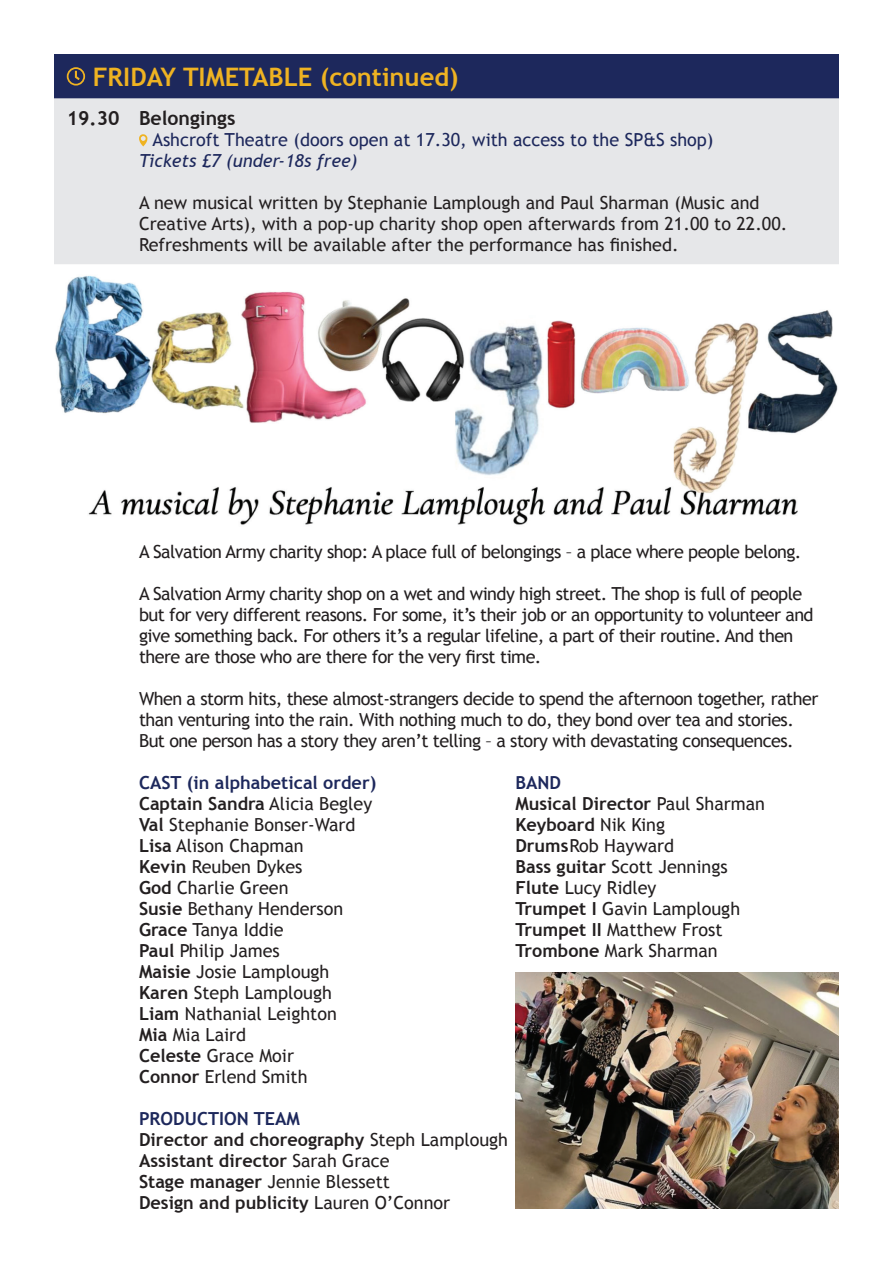
<style>
.page{position:relative;width:893px;height:1263px;background:#fff}
.page>*{position:absolute;margin:0;border:0;box-sizing:border-box;transform-origin:0 0}
.t1{font:700 25.5px "Trebuchet MS";color:#efb322}
.t2{font:700 19.5px "Trebuchet MS";color:#231f20}
.t3{font:18px/21px "Trebuchet MS";letter-spacing:-.03em;color:#231f20}
.t4{font:18px/21px "Trebuchet MS";color:#231f20}
.t5{font:700 18px "Trebuchet MS";color:#231f20}
.t6{font:18px "Trebuchet MS";color:#1d285c}
.t7{font:700 18px "Trebuchet MS";color:#1d285c}
.t8{font:italic 18px "Trebuchet MS";color:#1d285c}
.s1{font-weight:400}
.s2{font-weight:700}
</style>
<div class="page">
<div style="left:54px;top:54px;width:785px;height:44px;background:#1d285c"></div>
<div style="left:54px;top:98px;width:785px;height:163px;background:#e6e7e9"></div>
<svg style="left:67px;top:67px;width:18px;height:19px"></svg>
<svg style="left:139px;top:134px;width:8px;height:12px"></svg>
<img style="left:515px;top:972px;width:324px;height:237px">
<img style="left:54px;top:261px;width:785px;height:264px">
<p class="t1" style="left:93px;top:61px;width:367px">FRIDAY TIMETABLE (continued)</p>
<p class="t2" style="left:67px;top:106px;width:54px">19.30</p>
<p class="t2" style="left:139px;top:106px;width:98px">Belongings</p>
<p class="t6" style="left:152px;top:129px;width:563px">Ashcroft Theatre (doors open at 17.30, with access to the SP&amp;S shop)</p>
<p class="t8" style="left:139px;top:150px;width:220px">Tickets £7 (under-18s free)</p>
<p class="t4" style="left:139px;top:193px;width:650px">A new musical written by Stephanie Lamplough and Paul Sharman (Music and<br>Creative Arts), with a pop-up charity shop open afterwards from 21.00 to 22.00.<br>Refreshments will be available after the performance has finished.</p>
<p class="t3" style="left:139px;top:541px;width:664px">A Salvation Army charity shop: A place full of belongings – a place where people belong.</p>
<p class="t3" style="left:139px;top:583px;width:676px">A Salvation Army charity shop on a wet and windy high street. The shop is full of people but for very different reasons. For some, it’s their job or an opportunity to volunteer and give something back. For others it’s a regular lifeline, a part of their routine. And then there are those who are there for the very first time.</p>
<p class="t3" style="left:139px;top:688px;width:681px">When a storm hits, these almost-strangers decide to spend the afternoon together, rather than venturing into the rain. With nothing much to do, they bond over tea and stories.<br>But one person has a story they aren’t telling – a story with devastating consequences.</p>
<p class="t7" style="left:139px;top:771px;width:239px">CAST (in alphabetical order)</p>
<p class="t5" style="left:139px;top:792px;width:235px">Captain Sandra <span class="s1">Alicia Begley</span></p>
<p class="t4" style="left:139px;top:814px;width:218px"><span class="s2">Val</span> Stephanie Bonser-Ward</p>
<p class="t4" style="left:139px;top:835px;width:166px"><span class="s2">Lisa</span> Alison Chapman</p>
<p class="t4" style="left:139px;top:856px;width:165px"><span class="s2">Kevin</span> Reuben Dykes</p>
<p class="t4" style="left:139px;top:877px;width:151px"><span class="s2">God</span> Charlie Green</p>
<p class="t4" style="left:139px;top:898px;width:206px"><span class="s2">Susie</span> Bethany Henderson</p>
<p class="t4" style="left:139px;top:919px;width:146px"><span class="s2">Grace</span> Tanya Iddie</p>
<p class="t4" style="left:139px;top:940px;width:142px"><span class="s2">Paul</span> Philip James</p>
<p class="t4" style="left:139px;top:961px;width:192px"><span class="s2">Maisie</span> Josie Lamplough</p>
<p class="t4" style="left:139px;top:982px;width:194px"><span class="s2">Karen</span> Steph Lamplough</p>
<p class="t4" style="left:139px;top:1003px;width:199px"><span class="s2">Liam</span> Nathanial Leighton</p>
<p class="t4" style="left:139px;top:1024px;width:109px"><span class="s2">Mia</span> Mia Laird</p>
<p class="t4" style="left:139px;top:1045px;width:156px"><span class="s2">Celeste</span> Grace Moir</p>
<p class="t4" style="left:139px;top:1066px;width:170px"><span class="s2">Connor</span> Erlend Smith</p>
<p class="t7" style="left:139px;top:1107px;width:162px">PRODUCTION TEAM</p>
<p class="t5" style="left:139px;top:1128px;width:370px">Director and choreography <span class="s1">Steph Lamplough</span></p>
<p class="t5" style="left:139px;top:1149px;width:252px">Assistant director <span class="s1">Sarah Grace</span></p>
<p class="t4" style="left:139px;top:1171px;width:252px"><span class="s2">Stage manager</span> Jennie Blessett</p>
<p class="t5" style="left:139px;top:1191px;width:313px">Design and publicity <span class="s1">Lauren O’Connor</span></p>
<p class="t7" style="left:515px;top:771px;width:47px">BAND</p>
<p class="t5" style="left:515px;top:792px;width:251px">Musical Director <span class="s1">Paul Sharman</span></p>
<p class="t5" style="left:515px;top:813px;width:151px">Keyboard <span class="s1">Nik King</span></p>
<p class="t4" style="left:515px;top:835px;width:160px"><span class="s2">Drums</span>Rob Hayward</p>
<p class="t4" style="left:515px;top:856px;width:214px"><span class="s2">Bass guitar</span> Scott Jennings</p>
<p class="t4" style="left:515px;top:877px;width:143px"><span class="s2">Flute</span> Lucy Ridley</p>
<p class="t4" style="left:515px;top:898px;width:226px"><span class="s2">Trumpet I</span> Gavin Lamplough</p>
<p class="t4" style="left:515px;top:919px;width:209px"><span class="s2">Trumpet II</span> Matthew Frost</p>
<p class="t4" style="left:515px;top:940px;width:204px"><span class="s2">Trombone</span> Mark Sharman</p>
</div>
